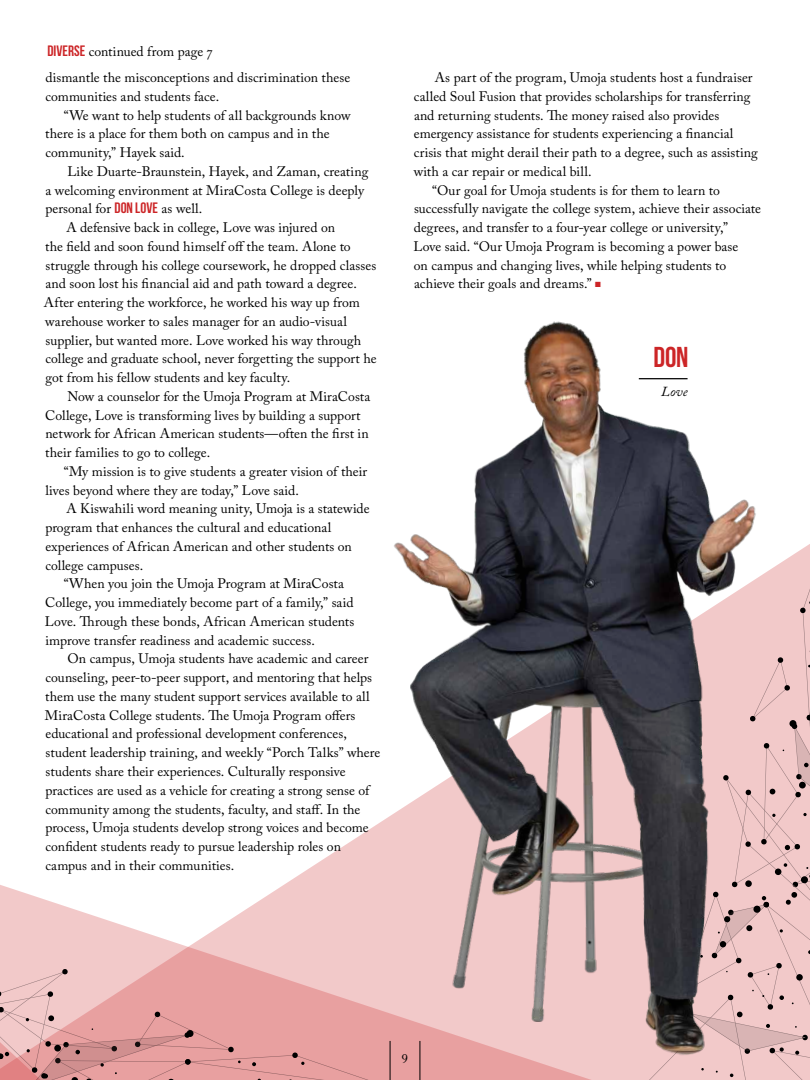
<style>
.page{position:relative;width:810px;height:1080px;background:#fff}
.page>*{position:absolute;margin:0;border:0;box-sizing:border-box;transform-origin:0 0}
.t1{font:28.75px "Bebas Neue";color:#cc2527}
.t2{font:13.75px/18.8px "Adobe Caslon Pro";color:#000}
.t3{font:italic 13.75px "Adobe Caslon Pro";color:#000}
.s1{font-family:"Bebas Neue";font-weight:700;font-size:15px;color:#cc2527}
.s2{color:#cc2527}
</style>
<div class="page">
<svg style="left:0;top:843px;width:631px;height:237px;fill:#f2c9c9"></svg>
<svg style="left:631px;top:544px;width:179px;height:536px"></svg>
<svg style="left:0;top:969px;width:398px;height:111px"></svg>
<img style="left:349px;top:321px;width:422px;height:748px">
<hr style="left:639px;top:378px;width:49px;height:1px;background:#000">
<hr style="left:390px;top:1041px;width:1px;height:39px;background:#000">
<hr style="left:420px;top:1041px;width:1px;height:39px;background:#000">
<p class="t2" style="left:48px;top:42px;width:166px"><span class="s1">DIVERSE</span> continued from page 7</p>
<p class="t2" style="left:45px;top:68px;width:306px">dismantle the misconceptions and discrimination these communities and students face.</p>
<p class="t2" style="left:45px;top:105px;width:307px;text-indent:18px">“We want to help students of all backgrounds know there is a place for them both on campus and in the community,” Hayek said.</p>
<p class="t2" style="left:67px;top:162px;width:302px">Like Duarte-Braunstein, Hayek, and Zaman, creating</p>
<p class="t2" style="left:46px;top:181px;width:320px">a welcoming environment at MiraCosta College is deeply</p>
<p class="t2" style="left:45px;top:199px;width:158px">personal for <span class="s1">DON LOVE</span> as well.</p>
<p class="t2" style="left:66px;top:218px;width:270px">A defensive back in college, Love was injured on</p>
<p class="t2" style="left:45px;top:237px;width:307px">the field and soon found himself off the team. Alone to</p>
<p class="t2" style="left:46px;top:256px;width:332px">struggle through his college coursework, he dropped classes</p>
<p class="t2" style="left:46px;top:274px;width:313px">and soon lost his financial aid and path toward a degree.</p>
<p class="t2" style="left:44px;top:293px;width:318px">After entering the workforce, he worked his way up from</p>
<p class="t2" style="left:45px;top:312px;width:303px">warehouse worker to sales manager for an audio-visual</p>
<p class="t2" style="left:46px;top:331px;width:317px">supplier, but wanted more. Love worked his way through</p>
<p class="t2" style="left:45px;top:349px;width:333px">college and graduate school, never forgetting the support he</p>
<p class="t2" style="left:46px;top:368px;width:246px">got from his fellow students and key faculty.</p>
<p class="t2" style="left:67px;top:387px;width:304px">Now a counselor for the Umoja Program at MiraCosta</p>
<p class="t2" style="left:45px;top:406px;width:317px">College, Love is transforming lives by building a support</p>
<p class="t2" style="left:45px;top:424px;width:325px">network for African American students—often the first in</p>
<p class="t2" style="left:45px;top:443px;width:167px">their families to go to college.</p>
<p class="t2" style="left:64px;top:462px;width:305px">“My mission is to give students a greater vision of their</p>
<p class="t2" style="left:45px;top:481px;width:255px">lives beyond where they are today,” Love said.</p>
<p class="t2" style="left:66px;top:499px;width:305px">A Kiswahili word meaning unity, Umoja is a statewide</p>
<p class="t2" style="left:45px;top:518px;width:287px">program that enhances the cultural and educational</p>
<p class="t2" style="left:45px;top:537px;width:308px">experiences of African American and other students on</p>
<p class="t2" style="left:45px;top:556px;width:99px">college campuses.</p>
<p class="t2" style="left:64px;top:574px;width:282px">“When you join the Umoja Program at MiraCosta</p>
<p class="t2" style="left:45px;top:593px;width:310px">College, you immediately become part of a family,” said</p>
<p class="t2" style="left:45px;top:612px;width:311px">Love. Through these bonds, African American students</p>
<p class="t2" style="left:45px;top:631px;width:271px">improve transfer readiness and academic success.</p>
<p class="t2" style="left:68px;top:649px;width:302px">On campus, Umoja students have academic and career</p>
<p class="t2" style="left:45px;top:668px;width:328px">counseling, peer-to-peer support, and mentoring that helps</p>
<p class="t2" style="left:45px;top:687px;width:326px">them use the many student support services available to all</p>
<p class="t2" style="left:45px;top:706px;width:312px">MiraCosta College students. The Umoja Program offers</p>
<p class="t2" style="left:45px;top:724px;width:303px">educational and professional development conferences,</p>
<p class="t2" style="left:46px;top:743px;width:336px">student leadership training, and weekly “Porch Talks” where</p>
<p class="t2" style="left:46px;top:762px;width:302px">students share their experiences. Culturally responsive</p>
<p class="t2" style="left:45px;top:781px;width:326px">practices are used as a vehicle for creating a strong sense of</p>
<p class="t2" style="left:45px;top:799px;width:317px">community among the students, faculty, and staff. In the</p>
<p class="t2" style="left:45px;top:818px;width:325px">process, Umoja students develop strong voices and become</p>
<p class="t2" style="left:45px;top:837px;width:297px">confident students ready to pursue leadership roles on</p>
<p class="t2" style="left:45px;top:856px;width:190px">campus and in their communities.</p>
<p class="t2" style="left:435px;top:68px;width:319px">As part of the program, Umoja students host a fundraiser</p>
<p class="t2" style="left:414px;top:87px;width:338px">called Soul Fusion that provides scholarships for transferring</p>
<p class="t2" style="left:414px;top:105px;width:307px">and returning students. The money raised also provides</p>
<p class="t2" style="left:414px;top:124px;width:321px">emergency assistance for students experiencing a financial</p>
<p class="t2" style="left:414px;top:143px;width:346px">crisis that might derail their path to a degree, such as assisting</p>
<p class="t2" style="left:414px;top:162px;width:179px">with a car repair or medical bill.</p>
<p class="t2" style="left:432px;top:181px;width:289px">“Our goal for Umoja students is for them to learn to</p>
<p class="t2" style="left:414px;top:199px;width:349px">successfully navigate the college system, achieve their associate</p>
<p class="t2" style="left:414px;top:218px;width:316px">degrees, and transfer to a four-year college or university,”</p>
<p class="t2" style="left:413px;top:237px;width:327px">Love said. “Our Umoja Program is becoming a power base</p>
<p class="t2" style="left:414px;top:256px;width:314px">on campus and changing lives, while helping students to</p>
<p class="t2" style="left:414px;top:274px;width:189px">achieve their goals and dreams.” <span class="s2">■</span></p>
<h1 class="t1" style="left:653px;top:341px;width:37px">Don</h1>
<p class="t3" style="left:661px;top:383px;width:28px">Love</p>
<p class="t2" style="left:401px;top:1045px;width:8px">9</p>
</div>
